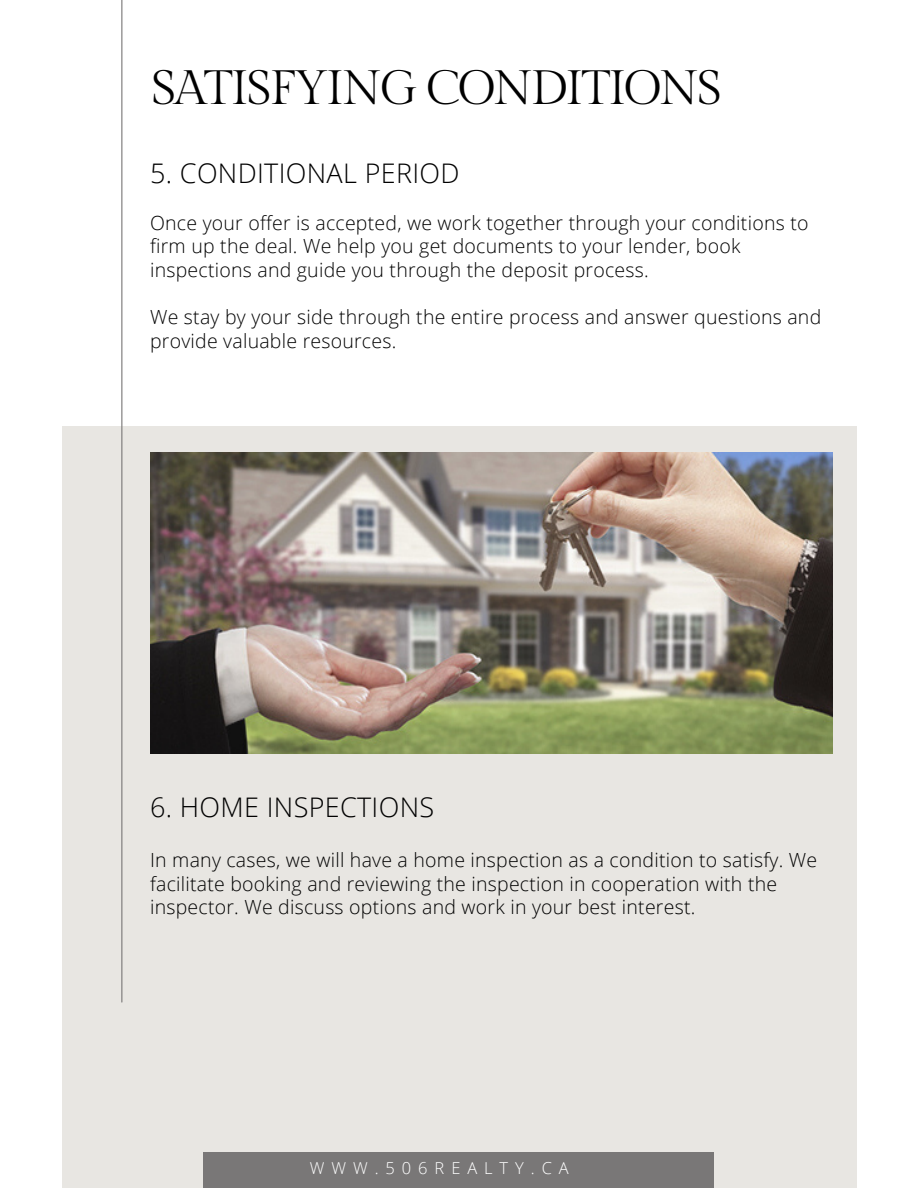
<style>
.page{position:relative;width:918px;height:1188px;background:#fff}
.page>*{position:absolute;margin:0;border:0;box-sizing:border-box;transform-origin:0 0}
.t1{font:48.15px "Gilda Display";letter-spacing:-.045em;color:#000}
.t2{font:300 27px "Open Sans";letter-spacing:.01em;color:#000}
.t3{font:300 19.5px/23.7px "Open Sans";letter-spacing:.015em;color:#000}
.t4{font:300 16.5px "Open Sans";letter-spacing:.425em;color:#fff}
</style>
<div class="page">
<div style="left:62px;top:426px;width:794px;height:762px;background:#e8e6e2"></div>
<hr style="left:121px;top:0;width:1px;height:1002px;background:#797777">
<img style="left:150px;top:453px;width:683px;height:300px">
<div style="left:203px;top:1152px;width:511px;height:36px;background:#797777"></div>
<h1 class="t1" style="left:151px;top:61px;width:573px">SATISFYING CONDITIONS</h1>
<h2 class="t2" style="left:150px;top:154px;width:311px">5. CONDITIONAL PERIOD</h2>
<p class="t3" style="left:150px;top:210px;width:660px">Once your offer is accepted, we work together through your conditions to firm up the deal. We help you get documents to your lender, book inspections and guide you through the deposit process.</p>
<p class="t3" style="left:150px;top:305px;width:673px">We stay by your side through the entire process and answer questions and provide valuable resources.</p>
<h2 class="t2" style="left:150px;top:788px;width:286px">6. HOME INSPECTIONS</h2>
<p class="t3" style="left:150px;top:848px;width:669px">In many cases, we will have a home inspection as a condition to satisfy. We facilitate booking and reviewing the inspection in cooperation with the inspector. We discuss options and work in your best interest.</p>
<p class="t4" style="left:310px;top:1157px;width:261px">WWW.506REALTY.CA</p>
</div>
